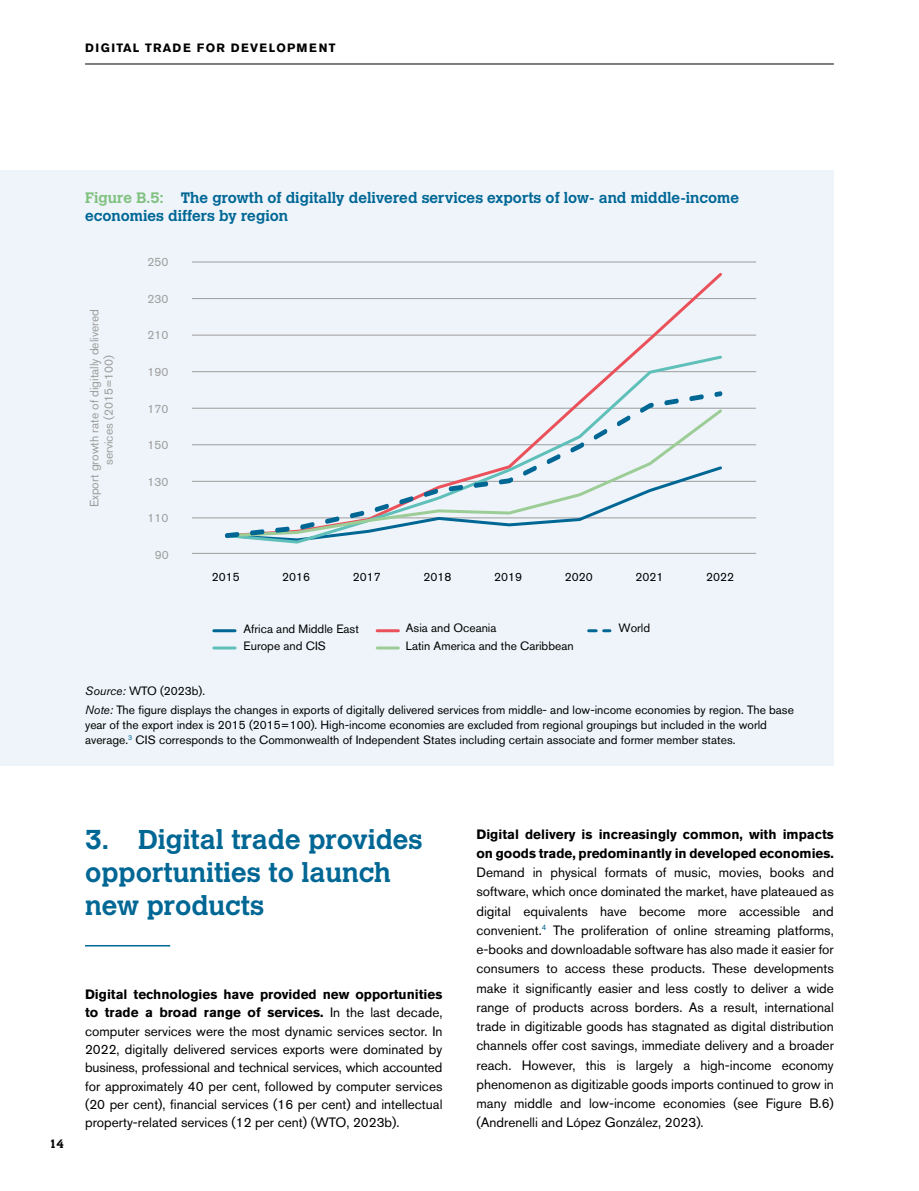
<style>
.page{position:relative;width:919px;height:1191px;background:#fff}
.page>*{position:absolute;margin:0;border:0;box-sizing:border-box;transform-origin:0 0}
.t1{font:700 27px/33.3px "Calvert MT Std";color:#006795}
.t2{font:700 15px/18px "Calvert MT Std";color:#006795}
.t3{font:13.5px/19.2px "Akzidenz Grotesk BE";color:#000;text-align:justify}
.t4{font:700 13.5px/19.2px "Akzidenz Grotesk BE";color:#000}
.t5{font:12px/19.2px "Akzidenz Grotesk BE";color:#000}
.t6{font:12px/14.4px "Akzidenz Grotesk BE";color:#9d9d9c;text-align:center}
.t7{font:700 12px "Akzidenz Grotesk BE";letter-spacing:.1em;color:#000}
.t8{font:700 12px "Calvert MT Std";color:#000}
.s1{color:#81c180}
.s2{font-style:italic}
.s3{font-weight:700}
</style>
<div class="page">
<hr style="left:85px;top:64px;width:748px;height:1px;background:#000">
<hr style="left:85px;top:945px;width:85px;height:1px;background:#006795">
<div style="left:0;top:170px;width:833px;height:595px;background:#eef4fa"></div>
<hr style="left:377px;top:629px;width:21px;height:3px;background:#ea515a">
<hr style="left:214px;top:629px;width:21px;height:3px;background:#006795">
<hr style="left:214px;top:646px;width:21px;height:3px;background:#5fbfb9">
<hr style="left:377px;top:646px;width:21px;height:3px;background:#9dcd96">
<svg style="left:588px;top:629px;width:22px;height:3px"></svg>
<hr style="left:192px;top:517px;width:564px;height:1px;background:#9d9d9c">
<hr style="left:192px;top:481px;width:564px;height:1px;background:#9d9d9c">
<hr style="left:192px;top:444px;width:564px;height:1px;background:#9d9d9c">
<hr style="left:192px;top:408px;width:564px;height:1px;background:#9d9d9c">
<hr style="left:192px;top:371px;width:564px;height:1px;background:#9d9d9c">
<hr style="left:192px;top:335px;width:564px;height:1px;background:#9d9d9c">
<hr style="left:192px;top:298px;width:564px;height:1px;background:#9d9d9c">
<hr style="left:192px;top:262px;width:564px;height:1px;background:#9d9d9c">
<hr style="left:192px;top:553px;width:564px;height:1px;background:#9d9d9c">
<svg style="left:223px;top:273px;width:501px;height:80px"></svg>
<svg style="left:223px;top:353px;width:501px;height:191px"></svg>
<svg style="left:225px;top:391px;width:497px;height:147px"></svg>
<p class="t7" style="left:85px;top:40px;width:252px">DIGITAL TRADE FOR DEVELOPMENT</p>
<p class="t2" style="left:85px;top:188px;width:655px"><span class="s1">Figure B.5:</span> The growth of digitally delivered services exports of low- and middle-income economies differs by region</p>
<p class="t6" style="left:147px;top:255px;width:22px">250</p>
<p class="t6" style="left:87px;top:507px;width:199px;rotate:-90deg">Export growth rate of digitally delivered services (2015=100)</p>
<p class="t6" style="left:147px;top:291px;width:22px">230</p>
<p class="t6" style="left:147px;top:328px;width:22px">210</p>
<p class="t6" style="left:147px;top:364px;width:22px">190</p>
<p class="t6" style="left:147px;top:401px;width:22px">170</p>
<p class="t6" style="left:147px;top:437px;width:22px">150</p>
<p class="t6" style="left:147px;top:474px;width:22px">130</p>
<p class="t6" style="left:147px;top:511px;width:22px">110</p>
<p class="t6" style="left:155px;top:547px;width:15px">90</p>
<p class="t5" style="left:212px;top:567px;width:29px">2015</p>
<p class="t5" style="left:282px;top:567px;width:29px">2016</p>
<p class="t5" style="left:353px;top:567px;width:29px">2017</p>
<p class="t5" style="left:423px;top:567px;width:29px">2018</p>
<p class="t5" style="left:494px;top:567px;width:29px">2019</p>
<p class="t5" style="left:565px;top:567px;width:29px">2020</p>
<p class="t5" style="left:635px;top:567px;width:29px">2021</p>
<p class="t5" style="left:706px;top:567px;width:29px">2022</p>
<p class="t5" style="left:243px;top:618px;width:117px">Africa and Middle East</p>
<p class="t5" style="left:406px;top:618px;width:92px">Asia and Oceania</p>
<p class="t5" style="left:243px;top:636px;width:84px">Europe and CIS</p>
<p class="t5" style="left:406px;top:636px;width:169px">Latin America and the Caribbean</p>
<p class="t5" style="left:618px;top:618px;width:33px">World</p>
<p class="t5" style="left:85px;top:681px;width:710px"><span class="s2">Source:</span> WTO (2023b).<br><span class="s2">Note:</span> The figure displays the changes in exports of digitally delivered services from middle- and low-income economies by region. The base</p>
<p class="t5" style="left:85px;top:717px;width:683px;line-height:15px">year of the export index is 2015 (2015=100). High-income economies are excluded from regional groupings but included in the world average.<sup>3</sup> CIS corresponds to the Commonwealth of Independent States including certain associate and former member states.</p>
<h1 class="t1" style="left:85px;top:822px;width:339px">3. Digital trade provides opportunities to launch new products</h1>
<p class="t8" style="left:49px;top:1136px;width:16px">14</p>
<p class="t3" style="left:85px;top:985px;width:359px;line-height:18.3px"><span class="s3">Digital technologies have provided new opportunities to trade a broad range of services.</span> In the last decade, computer services were the most dynamic services sector. In 2022, digitally delivered services exports were dominated by business, professional and technical services, which accounted for approximately 40 per cent, followed by computer services (20 per cent), financial services (16 per cent) and intellectual property-related services (12 per cent) (WTO, 2023b).</p>
<p class="t4" style="left:476px;top:824px;width:359px">Digital delivery is increasingly common, with impacts on goods trade, predominantly in developed economies.</p>
<p class="t3" style="left:476px;top:863px;width:359px">Demand in physical formats of music, movies, books and software, which once dominated the market, have plateaued as digital equivalents have become more accessible and convenient.<sup>4</sup> The proliferation of online streaming platforms, e-books and downloadable software has also made it easier for consumers to access these products. These developments make it significantly easier and less costly to deliver a wide range of products across borders. As a result, international trade in digitizable goods has stagnated as digital distribution channels offer cost savings, immediate delivery and a broader reach. However, this is largely a high-income economy phenomenon as digitizable goods imports continued to grow in many middle and low-income economies (see Figure B.6) (Andrenelli and López González, 2023).</p>
</div>
